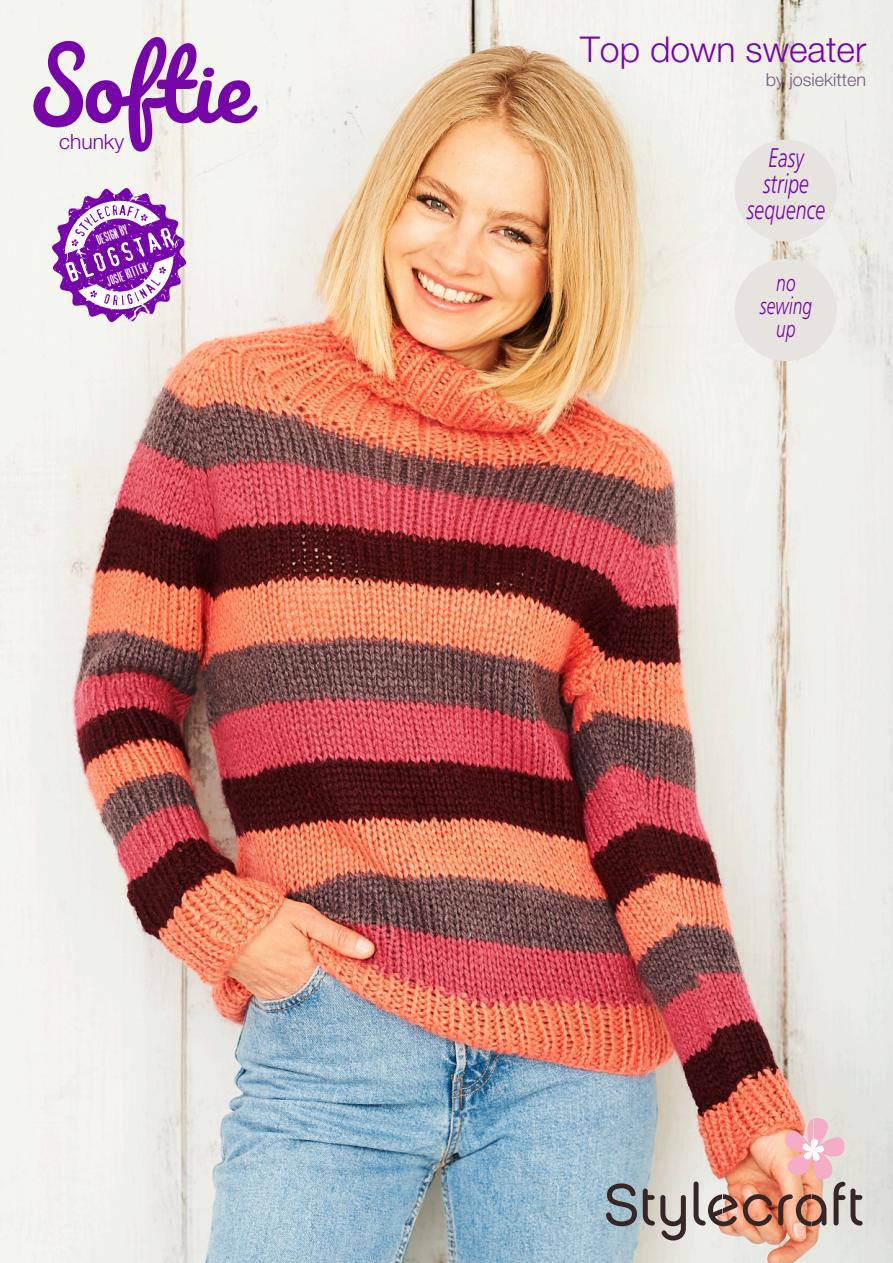
<style>
.page{position:relative;width:893px;height:1263px;background:#fff}
.page>*{position:absolute;margin:0;border:0;box-sizing:border-box;transform-origin:0 0}
.t1{font:300 35.55px "Helvetica Neue";color:#7706a8}
.t2{font:27px/26px "Humanist 777 BT Light Italic B";color:#7706a8;text-align:center;scale:.73 1}
.t3{font:24px/23px "Humanist 777 BT Light Italic B";color:#7706a8;text-align:center;scale:.73 1}
.t4{font:300 21px "Helvetica Neue";color:#7706a8}
.t5{font:300 18px "Helvetica Neue";color:#745b7e}
.t6{font:13.5px "OMOTENASHI G";color:#fff}
</style>
<div class="page">
<img style="left:0;top:0;width:893px;height:1263px">
<svg style="left:606px;top:1183px;width:31px;height:43px"></svg>
<svg style="left:643px;top:1188px;width:43px;height:52px"></svg>
<svg style="left:694px;top:1118px;width:169px;height:108px"></svg>
<div style="left:735px;top:140px;width:102px;height:102px;background:#e7e3de;border-radius:50%"></div>
<div style="left:735px;top:259px;width:102px;height:102px;background:#e7e3de;border-radius:50%"></div>
<svg style="left:33px;top:37px;width:226px;height:115px"></svg>
<svg style="left:52px;top:188px;width:134px;height:134px"></svg>
<h3 class="t4" style="left:59px;top:134px;width:66px">chunky</h3>
<p class="t6" style="left:95px;top:234px;width:34px;rotate:-21deg">DESIGN BY</p>
<p class="t6" style="left:104px;top:276px;width:44px;rotate:-21deg">JOSIE KITTEN</p>
<h1 class="t1" style="left:580px;top:36px;width:288px">Top down sweater</h1>
<h3 class="t5" style="left:766px;top:73px;width:102px">by josiekitten</h3>
<h2 class="t2" style="left:747px;top:147px;width:109px">Easy stripe sequence</h2>
<h3 class="t3" style="left:760px;top:273px;width:73px">no sewing up</h3>
</div>
